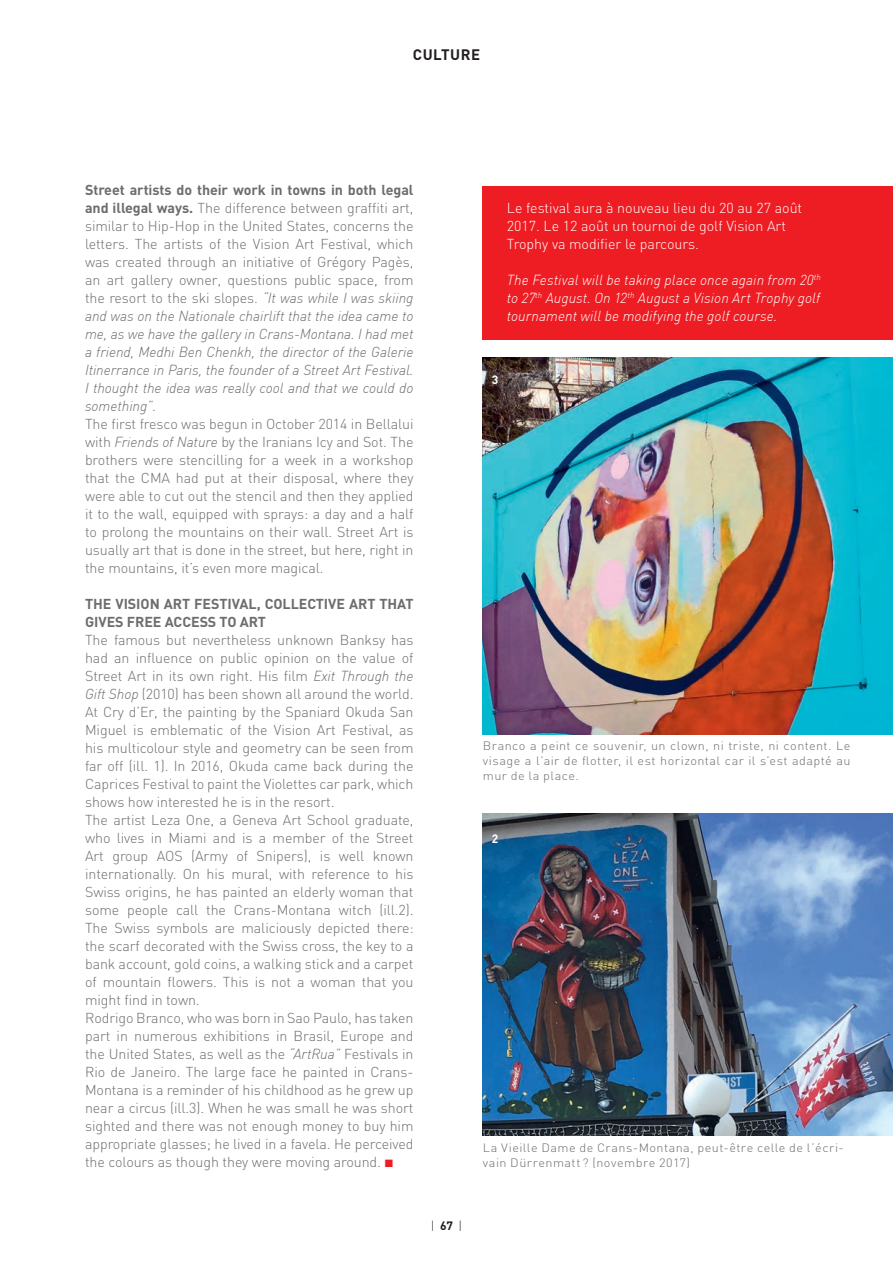
<style>
.page{position:relative;width:893px;height:1263px;background:#fff}
.page>*{position:absolute;margin:0;border:0;box-sizing:border-box;transform-origin:0 0}
.Titre_chronicle{font:700 15px "DIN";letter-spacing:.03em;color:#231f20}
.Texte_FR{font:300 14.25px/18px "DIN";letter-spacing:-.005em;color:#6c6d70;text-align:justify}
.Texte_FR-2{font:italic 300 14.25px/18px "DIN";letter-spacing:-.005em;color:#6c6d70;text-align:justify}
.Texte_FR-3{font:italic 300 14.25px/18px "DIN";letter-spacing:.005em;color:#fff;text-align:justify}
.Texte_FR-4{font:300 14.25px/18px "DIN";color:#fff}
.Texte_FR-5{font:700 14.25px/18px "DIN";letter-spacing:-.005em;color:#6c6d70}
.Texte_FR-6{font:300 12px/15px "DIN";letter-spacing:.035em;color:#6c6d70;scale:1.05 1}
.Texte_EN{font:300 12px "DIN";color:#231f20}
.Texte_FR-7{font:700 12px "DIN";color:#fff}
.s1{font-weight:700;font-style:normal}
.s2{font-style:normal}
.s3{font-style:italic}
.s4{font-family:"Chronicle Text G1";font-weight:400;font-size:12px;color:#ee1d23}
.s5{font-weight:700}
</style>
<div class="page">
<img style="left:483px;top:357px;width:410px;height:377px">
<img style="left:483px;top:814px;width:410px;height:321px">
<div style="left:483px;top:186px;width:410px;height:154px;background:#ee1d23"></div>
<p class="Titre_chronicle" style="left:413px;top:45px;width:69px">CULTURE</p>
<p class="Texte_FR-2" style="left:85px;top:181px;width:330px"><span class="s1">Street artists do their work in towns in both legal and illegal ways.</span> <span class="s2">The difference between graffiti art, similar to Hip-Hop in the United States, concerns the letters. The artists of the Vision Art Festival, which was created through an initiative of Grégory Pagès, an art gallery owner, questions public space, from the resort to the ski slopes.</span> “It was while I was skiing and was on the Nationale chairlift that the idea came to me, as we have the gallery in Crans-Montana. I had met a friend, Medhi Ben Chenkh, the director of the Galerie Itinerrance in Paris, the founder of a Street Art Festival.<br>I thought the idea was really cool and that we could do something”.</p>
<p class="Texte_FR" style="left:85px;top:415px;width:330px">The first fresco was begun in October 2014 in Bellalui with <span class="s3">Friends of Nature</span> by the Iranians Icy and Sot. The brothers were stencilling for a week in a workshop that the CMA had put at their disposal, where they were able to cut out the stencil and then they applied it to the wall, equipped with sprays: a day and a half to prolong the mountains on their wall. Street Art is usually art that is done in the street, but here, right in the mountains, it’s even more magical.</p>
<p class="Texte_FR-5" style="left:85px;top:594px;width:330px">THE VISION ART FESTIVAL, COLLECTIVE ART THAT<br>GIVES FREE ACCESS TO ART</p>
<p class="Texte_FR" style="left:85px;top:631px;width:330px">The famous but nevertheless unknown Banksy has had an influence on public opinion on the value of Street Art in its own right. His film <span class="s3">Exit Through the Gift Shop</span> (2010) has been shown all around the world.</p>
<p class="Texte_FR" style="left:85px;top:703px;width:330px">At Cry d’Er, the painting by the Spaniard Okuda San Miguel is emblematic of the Vision Art Festival, as his multicolour style and geometry can be seen from far off (ill. 1). In 2016, Okuda came back during the Caprices Festival to paint the Violettes car park, which shows how interested he is in the resort.</p>
<p class="Texte_FR" style="left:85px;top:811px;width:330px">The artist Leza One, a Geneva Art School graduate, who lives in Miami and is a member of the Street Art group AOS (Army of Snipers), is well known internationally. On his mural, with reference to his Swiss origins, he has painted an elderly woman that some people call the Crans-Montana witch (ill.2).<br>The Swiss symbols are maliciously depicted there: the scarf decorated with the Swiss cross, the key to a bank account, gold coins, a walking stick and a carpet of mountain flowers. This is not a woman that you might find in town.</p>
<p class="Texte_FR" style="left:85px;top:1009px;width:330px">Rodrigo Branco, who was born in Sao Paulo, has taken part in numerous exhibitions in Brasil, Europe and the United States, as well as the <span class="s3">“ArtRua”</span> Festivals in Rio de Janeiro. The large face he painted in Crans-Montana is a reminder of his childhood as he grew up near a circus (ill.3). When he was small he was short sighted and there was not enough money to buy him appropriate glasses; he lived in a favela. He perceived the colours as though they were moving around. <span class="s4">•</span></p>
<p class="Texte_EN" style="left:431px;top:1218px;width:33px">| <span class="s5">67</span> |</p>
<p class="Texte_FR-4" style="left:507px;top:199px;width:297px">Le festival aura à nouveau lieu du 20 au 27 août<br>2017. Le 12 août un tournoi de golf Vision Art<br>Trophy va modifier le parcours.</p>
<p class="Texte_FR-3" style="left:507px;top:271px;width:315px">The Festival will be taking place once again from 20<sup>th </sup>to 27<sup>th</sup> August. On 12<sup>th</sup> August a Vision Art Trophy golf tournament will be modifying the golf course.</p>
<p class="Texte_FR-7" style="left:492px;top:372px;width:8px">3</p>
<p class="Texte_FR-6" style="left:483px;top:737px;width:352px;text-align:justify">Branco a peint ce souvenir, un clown, ni triste, ni content. Le visage a l’air de flotter, il est horizontal car il s’est adapté au mur de la place.</p>
<p class="Texte_FR-7" style="left:492px;top:831px;width:8px">2</p>
<p class="Texte_FR-6" style="left:483px;top:1140px;width:345px">La Vieille Dame de Crans-Montana, peut-être celle de l’écri&shy;vain Dürrenmatt ? (novembre 2017)</p>
</div>
